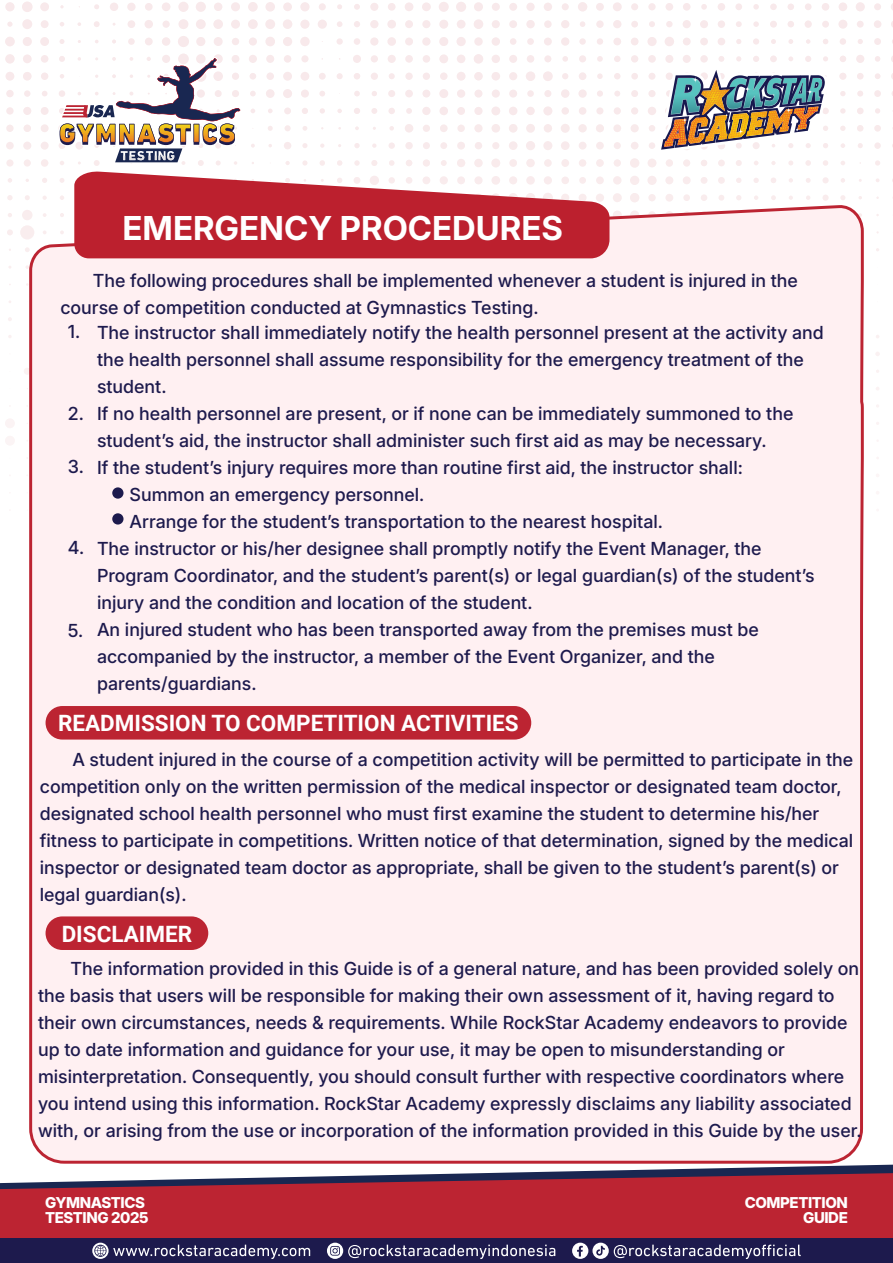
<style>
.page{position:relative;width:893px;height:1263px;background:#fff}
.page>*{position:absolute;margin:0;border:0;box-sizing:border-box;transform-origin:0 0}
.t1{font:700 33px "Inter 18 pt";color:#fff}
.t2{font:700 22.5px "Roboto";color:#fff}
.t3{font:500 18px/27px "Inter 18 pt";color:#1d1a4d}
.t4{font:800 15px/15px "Inter 18 pt";letter-spacing:-.025em;color:#fff}
</style>
<div class="page">
<svg style="left:5px;top:1px;width:888px;height:458px"></svg>
<div style="left:0;top:1189px;width:893px;height:50px;background:#bc2432"></div>
<svg style="left:0;top:1165px;width:893px;height:24px"></svg>
<svg style="left:657px;top:61px;width:171px;height:92px"></svg>
<svg style="left:59px;top:57px;width:182px;height:106px"></svg>
<div style="left:0;top:1239px;width:893px;height:24px;background:#1d1a4d"></div>
<svg style="left:92px;top:1242px;width:218px;height:17px"></svg>
<svg style="left:327px;top:1242px;width:228px;height:17px"></svg>
<svg style="left:572px;top:1242px;width:229px;height:17px"></svg>
<div style="left:28px;top:206px;width:837px;height:958px;background:#fff0f2"></div>
<svg style="left:74px;top:171px;width:535px;height:87px;fill:#bc202e"></svg>
<div style="left:46px;top:706px;width:485px;height:33px;background:#bc2432;border-radius:17px"></div>
<div style="left:46px;top:916px;width:162px;height:34px;background:#bc2432;border-radius:17px"></div>
<div style="left:112px;top:487px;width:12px;height:12px;background:#1d1a4d;border-radius:50%"></div>
<div style="left:112px;top:513px;width:12px;height:11px;background:#1d1a4d;border-radius:50%"></div>
<h1 class="t1" style="left:123px;top:204px;width:442px">EMERGENCY PROCEDURES</h1>
<p class="t3" style="left:60px;top:267px;width:739px;text-indent:33px">The following procedures shall be implemented whenever a student is injured in the course of competition conducted at Gymnastics Testing.</p>
<p class="t3" style="left:68px;top:317px;width:14px">1.</p>
<p class="t3" style="left:68px;top:399px;width:18px">2.</p>
<p class="t3" style="left:68px;top:453px;width:17px">3.</p>
<p class="t3" style="left:68px;top:534px;width:18px">4.</p>
<p class="t3" style="left:68px;top:616px;width:17px">5.</p>
<p class="t3" style="left:97px;top:318px;width:728px">The instructor shall immediately notify the health personnel present at the activity and</p>
<p class="t3" style="left:97px;top:345px;width:708px">the health personnel shall assume responsibility for the emergency treatment of the</p>
<p class="t3" style="left:97px;top:372px;width:71px">student.</p>
<p class="t3" style="left:97px;top:399px;width:698px">If no health personnel are present, or if none can be immediately summoned to the</p>
<p class="t3" style="left:97px;top:426px;width:671px">studentʼs aid, the instructor shall administer such first aid as may be necessary.</p>
<p class="t3" style="left:97px;top:453px;width:647px">If the studentʼs injury requires more than routine first aid, the instructor shall:</p>
<p class="t3" style="left:130px;top:480px;width:296px">Summon an emergency personnel.</p>
<p class="t3" style="left:130px;top:507px;width:535px">Arrange for the studentʼs transportation to the nearest hospital.</p>
<p class="t3" style="left:97px;top:534px;width:666px">The instructor or his/her designee shall promptly notify the Event Manager, the</p>
<p class="t3" style="left:97px;top:561px;width:719px">Program Coordinator, and the studentʼs parent(s) or legal guardian(s) of the studentʼs</p>
<p class="t3" style="left:97px;top:588px;width:437px">injury and the condition and location of the student.</p>
<p class="t3" style="left:97px;top:615px;width:663px">An injured student who has been transported away from the premises must be</p>
<p class="t3" style="left:97px;top:642px;width:619px">accompanied by the instructor, a member of the Event Organizer, and the</p>
<p class="t3" style="left:97px;top:669px;width:161px">parents/guardians.</p>
<p class="t2" style="left:58px;top:707px;width:462px">READMISSION TO COMPETITION ACTIVITIES</p>
<p class="t3" style="left:40px;top:745px;width:815px;text-indent:33px">A student injured in the course of a competition activity will be permitted to participate in the competition only on the written permission of the medical inspector or designated team doctor, designated school health personnel who must first examine the student to determine his/her fitness to participate in competitions. Written notice of that determination, signed by the medical inspector or designated team doctor as appropriate, shall be given to the studentʼs parent(s) or legal guardian(s).</p>
<p class="t2" style="left:62px;top:918px;width:132px">DISCLAIMER</p>
<p class="t3" style="left:38px;top:954px;width:825px;text-indent:33px">The information provided in this Guide is of a general nature, and has been provided solely on the basis that users will be responsible for making their own assessment of it, having regard to their own circumstances, needs &amp; requirements. While RockStar Academy endeavors to provide up to date information and guidance for your use, it may be open to misunderstanding or misinterpretation. Consequently, you should consult further with respective coordinators where you intend using this information. RockStar Academy expressly disclaims any liability associated with, or arising from the use or incorporation of the information provided in this Guide by the user.</p>
<p class="t4" style="left:45px;top:1195px;width:105px">GYMNASTICS<br>TESTING 2025</p>
<p class="t4" style="left:745px;top:1195px;width:105px;text-align:right">COMPETITION<br>GUIDE</p>
</div>
